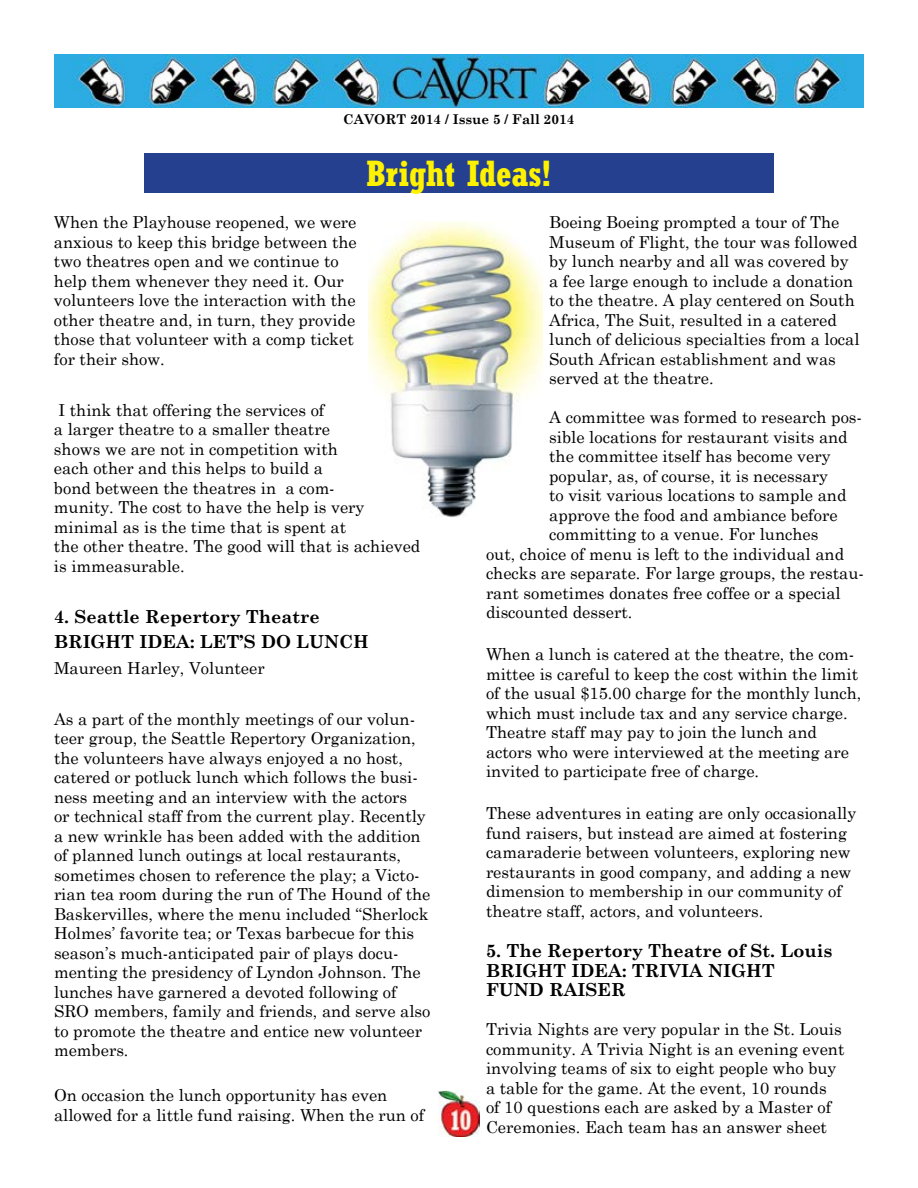
<style>
.page{position:relative;width:918px;height:1188px;background:#fff}
.page>*{position:absolute;margin:0;border:0;box-sizing:border-box;transform-origin:0 0}
.t1{font:700 condensed 36px "Rockwell";letter-spacing:-.01em;color:#fff200}
.t2{font:700 18px/19.5px "Century Schoolbook";color:#000}
.t3{font:16.5px/19.5px "Century Schoolbook";color:#000}
.t4{font:700 13.5px "Century Schoolbook";color:#000}
</style>
<div class="page">
<img style="left:438px;top:1090px;width:42px;height:47px">
<img style="left:54px;top:54px;width:810px;height:54px">
<div style="left:144px;top:153px;width:630px;height:39px;background:#25408f"></div>
<img style="left:369px;top:221px;width:173px;height:296px">
<p class="t4" style="left:343px;top:109px;width:233px">CAVORT 2014 / Issue 5 / Fall 2014</p>
<h1 class="t1" style="left:366px;top:152px;width:187px">Bright Ideas!</h1>
<p class="t3" style="left:54px;top:211px;width:304px">When the Playhouse reopened, we were anxious to keep this bridge between the two theatres open and we continue to help them whenever they need it. Our volunteers love the interaction with the other theatre and, in turn, they provide those that volunteer with a comp ticket for their show.</p>
<p class="t3" style="left:54px;top:399px;width:368px">I think that offering the services of<br>a larger theatre to a smaller theatre<br>shows we are not in competition with<br>each other and this helps to build a<br>bond between the theatres in a com-<br>munity. The cost to have the help is very minimal as is the time that is spent at<br>the other theatre. The good will that is achieved is immeasurable.</p>
<p class="t2" style="left:54px;top:603px;width:316px;line-height:25.5px">4. Seattle Repertory Theatre<br>BRIGHT IDEA: LET’S DO LUNCH</p>
<p class="t3" style="left:54px;top:657px;width:212px">Maureen Harley, Volunteer</p>
<p class="t3" style="left:54px;top:708px;width:378px">As a part of the monthly meetings of our volun&shy;teer group, the Seattle Repertory Organization, the volunteers have always enjoyed a no host, catered or potluck lunch which follows the busi&shy;ness meeting and an interview with the actors<br>or technical staff from the current play. Recently a new wrinkle has been added with the addition of planned lunch outings at local restaurants, sometimes chosen to reference the play; a Victo&shy;rian tea room during the run of The Hound of the Baskervilles, where the menu included “Sherlock Holmes’ favorite tea; or Texas barbecue for this season’s much-anticipated pair of plays docu&shy;menting the presidency of Lyndon Johnson. The lunches have garnered a devoted following of SRO members, family and friends, and serve also to promote the theatre and entice new volunteer members.</p>
<p class="t3" style="left:54px;top:1084px;width:372px">On occasion the lunch opportunity has even allowed for a little fund raising. When the run of</p>
<p class="t3" style="left:549px;top:211px;width:312px">Boeing Boeing prompted a tour of The Museum of Flight, the tour was followed by lunch nearby and all was covered by a fee large enough to include a donation to the theatre. A play centered on South Africa, The Suit, resulted in a catered lunch of delicious specialties from a local South African establishment and was served at the theatre.</p>
<p class="t3" style="left:549px;top:406px;width:314px">A committee was formed to research pos-</p>
<p class="t3" style="left:549px;top:426px;width:300px">sible locations for restaurant visits and</p>
<p class="t3" style="left:549px;top:445px;width:283px">the committee itself has become very</p>
<p class="t3" style="left:549px;top:465px;width:280px">popular, as, of course, it is necessary</p>
<p class="t3" style="left:549px;top:484px;width:299px">to visit various locations to sample and</p>
<p class="t3" style="left:549px;top:504px;width:290px">approve the food and ambiance before</p>
<p class="t3" style="left:549px;top:523px;width:271px">committing to a venue. For lunches</p>
<p class="t3" style="left:486px;top:543px;width:360px">out, choice of menu is left to the individual and</p>
<p class="t3" style="left:486px;top:562px;width:380px">checks are separate. For large groups, the restau-</p>
<p class="t3" style="left:486px;top:582px;width:356px">rant sometimes donates free coffee or a special</p>
<p class="t3" style="left:486px;top:601px;width:148px">discounted dessert.</p>
<p class="t3" style="left:486px;top:643px;width:377px">When a lunch is catered at the theatre, the com&shy;mittee is careful to keep the cost within the limit of the usual $15.00 charge for the monthly lunch, which must include tax and any service charge.<br>Theatre staff may pay to join the lunch and actors who were interviewed at the meeting are invited to participate free of charge.</p>
<p class="t3" style="left:486px;top:802px;width:372px">These adventures in eating are only occasionally fund raisers, but instead are aimed at fostering camaraderie between volunteers, exploring new restaurants in good company, and adding a new dimension to membership in our community of theatre staff, actors, and volunteers.</p>
<p class="t2" style="left:486px;top:940px;width:348px">5. The Repertory Theatre of St. Louis<br>BRIGHT IDEA: TRIVIA NIGHT<br>FUND RAISER</p>
<p class="t3" style="left:486px;top:1018px;width:360px">Trivia Nights are very popular in the St. Louis community. A Trivia Night is an evening event involving teams of six to eight people who buy a table for the game. At the event, 10 rounds of 10 questions each are asked by a Master of Ceremonies. Each team has an answer sheet</p>
</div>
